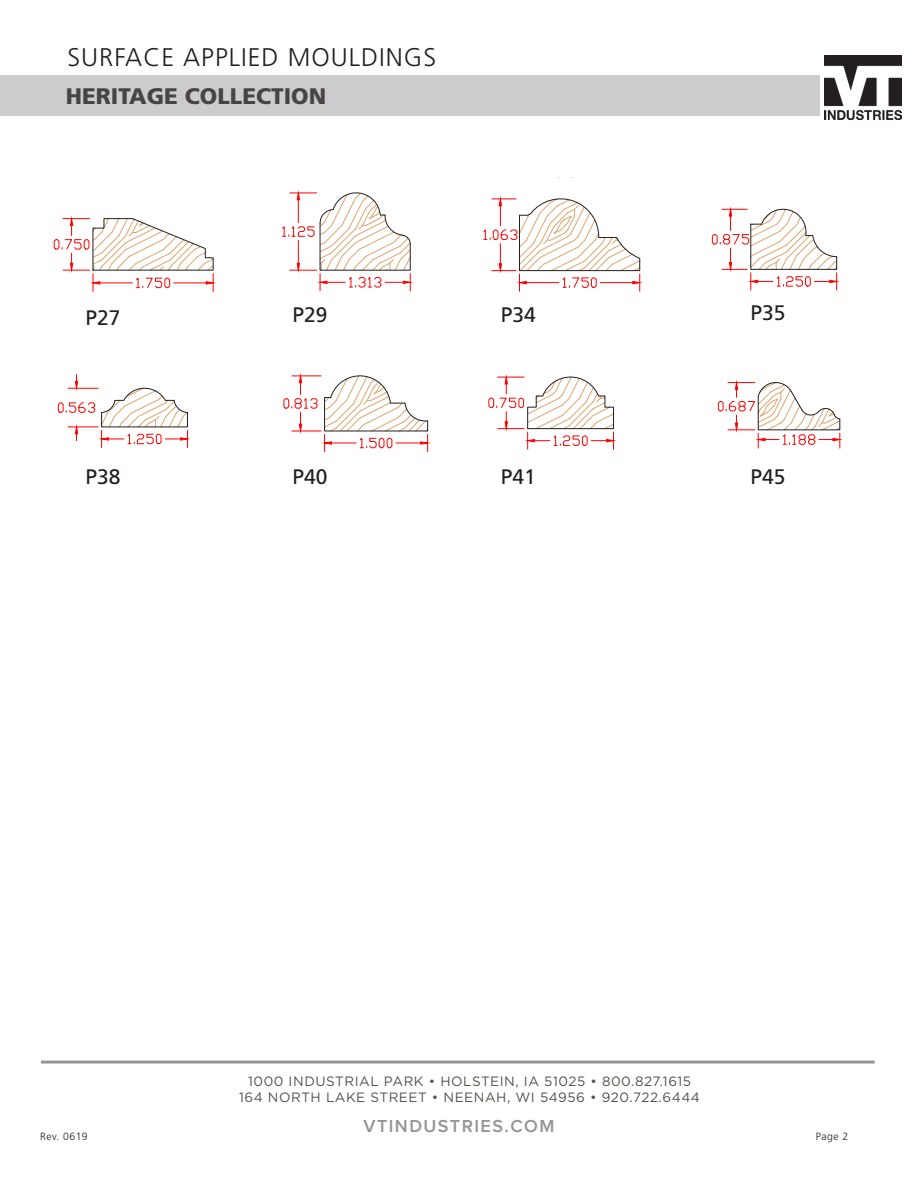
<style>
.page{position:relative;width:918px;height:1188px;background:#fff}
.page>*{position:absolute;margin:0;border:0;box-sizing:border-box;transform-origin:0 0}
.t1{font:300 25.5px "Frutiger";letter-spacing:.04em;color:#231f20}
.t2{font:900 22.5px "Frutiger";color:#484444}
.t3{font:21px "Frutiger";color:#231f20}
.t4{font:600 18px "Proxima Nova";letter-spacing:.08em;color:#939598}
.t5{font:13.5px "Gotham";letter-spacing:.04em;color:#535249}
.t6{font:300 10.5px "Frutiger";letter-spacing:.04em;color:#231f20}
</style>
<div class="page">
<div style="left:0;top:75px;width:820px;height:40px;background:#cbccce"></div>
<img style="left:825px;top:55px;width:77px;height:65px">
<hr style="left:41px;top:1061px;width:834px;height:3px;background:#939598">
<svg style="left:282px;top:190px;width:131px;height:102px"></svg>
<svg style="left:711px;top:206px;width:129px;height:85px"></svg>
<svg style="left:57px;top:374px;width:133px;height:74px"></svg>
<svg style="left:483px;top:177px;width:160px;height:115px"></svg>
<svg style="left:283px;top:373px;width:148px;height:79px"></svg>
<svg style="left:488px;top:374px;width:129px;height:76px"></svg>
<svg style="left:717px;top:380px;width:126px;height:69px"></svg>
<svg style="left:53px;top:216px;width:163px;height:76px"></svg>
<p class="t1" style="left:67px;top:43px;width:370px">SURFACE APPLIED MOULDINGS</p>
<p class="t2" style="left:66px;top:82px;width:262px">HERITAGE COLLECTION</p>
<p class="t3" style="left:86px;top:306px;width:37px">P27</p>
<p class="t3" style="left:293px;top:302px;width:37px">P29</p>
<p class="t3" style="left:501px;top:302px;width:37px">P34</p>
<p class="t3" style="left:751px;top:301px;width:37px">P35</p>
<p class="t3" style="left:86px;top:465px;width:37px">P38</p>
<p class="t3" style="left:293px;top:465px;width:37px">P40</p>
<p class="t3" style="left:501px;top:465px;width:37px">P41</p>
<p class="t3" style="left:751px;top:465px;width:37px">P45</p>
<p class="t5" style="left:248px;top:1072px;width:444px">1000 INDUSTRIAL PARK • HOLSTEIN, IA 51025 • 800.827.1615</p>
<p class="t5" style="left:239px;top:1089px;width:462px">164 NORTH LAKE STREET • NEENAH, WI 54956 • 920.722.6444</p>
<p class="t4" style="left:363px;top:1112px;width:192px">VTINDUSTRIES.COM</p>
<p class="t6" style="left:40px;top:1131px;width:49px">Rev. 0619</p>
<p class="t6" style="left:816px;top:1131px;width:34px">Page 2</p>
</div>
